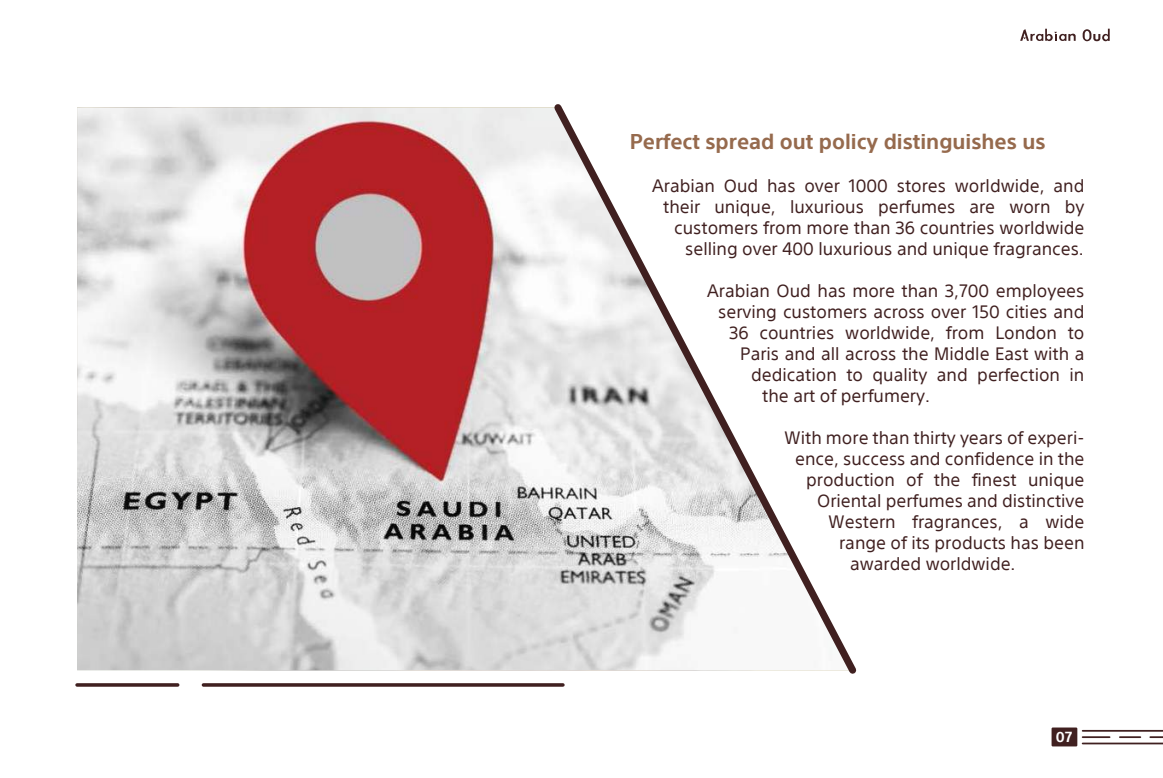
<style>
.page{position:relative;width:1163px;height:778px;background:#fff}
.page>*{position:absolute;margin:0;border:0;box-sizing:border-box;transform-origin:0 0}
.t1{font:700 20.88px "SST Arabic";color:#966a4d}
.t2{font:17.5px/21px "SST Arabic";color:#402020;text-align:right}
.t3{font:700 14.25px "SST Arabic";color:#fff}
</style>
<div class="page">
<hr style="left:1082px;top:742px;width:80px;height:2px;background:#402020">
<hr style="left:1082px;top:729px;width:80px;height:2px;background:#402020">
<svg style="left:1150px;top:736px;width:12px;height:2px"></svg>
<hr style="left:1119px;top:736px;width:21px;height:2px;background:#402020">
<hr style="left:1082px;top:736px;width:27px;height:2px;background:#402020">
<div style="left:1051px;top:727px;width:26px;height:19px;background:#402020"></div>
<svg style="left:1082px;top:29px;width:27px;height:12px"></svg>
<svg style="left:1020px;top:29px;width:55px;height:12px"></svg>
<hr style="left:203px;top:683px;width:360px;height:3px;background:#402020">
<hr style="left:77px;top:683px;width:101px;height:3px;background:#402020">
<img style="left:77px;top:108px;width:471px;height:562px">
<svg style="left:548px;top:104px;width:309px;height:570px"></svg>
<p class="t1" style="left:629px;top:130px;width:417px">Perfect spread out policy distinguishes us</p>
<p class="t2" style="left:652px;top:175px;width:434px">Arabian Oud has over 1000 stores worldwide, and their unique, luxurious perfumes are worn by customers from more than 36 countries worldwide selling over 400 luxurious and unique fragrances.</p>
<p class="t2" style="left:707px;top:280px;width:379px">Arabian Oud has more than 3,700 employees</p>
<p class="t2" style="left:718px;top:301px;width:368px">serving customers across over 150 cities and</p>
<p class="t2" style="left:729px;top:322px;width:357px">36 countries worldwide, from London to</p>
<p class="t2" style="left:740px;top:343px;width:346px">Paris and all across the Middle East with a</p>
<p class="t2" style="left:751px;top:364px;width:335px">dedication to quality and perfection in</p>
<p class="t2" style="left:762px;top:385px;width:169px">the art of perfumery.</p>
<p class="t2" style="left:784px;top:427px;width:302px">With more than thirty years of experi-</p>
<p class="t2" style="left:795px;top:448px;width:291px">ence, success and confidence in the</p>
<p class="t2" style="left:806px;top:469px;width:280px">production of the finest unique</p>
<p class="t2" style="left:817px;top:490px;width:269px">Oriental perfumes and distinctive</p>
<p class="t2" style="left:828px;top:511px;width:258px">Western fragrances, a wide</p>
<p class="t2" style="left:839px;top:532px;width:247px">range of its products has been</p>
<p class="t2" style="left:850px;top:553px;width:167px">awarded worldwide.</p>
<p class="t3" style="left:1055px;top:729px;width:18px">07</p>
</div>
